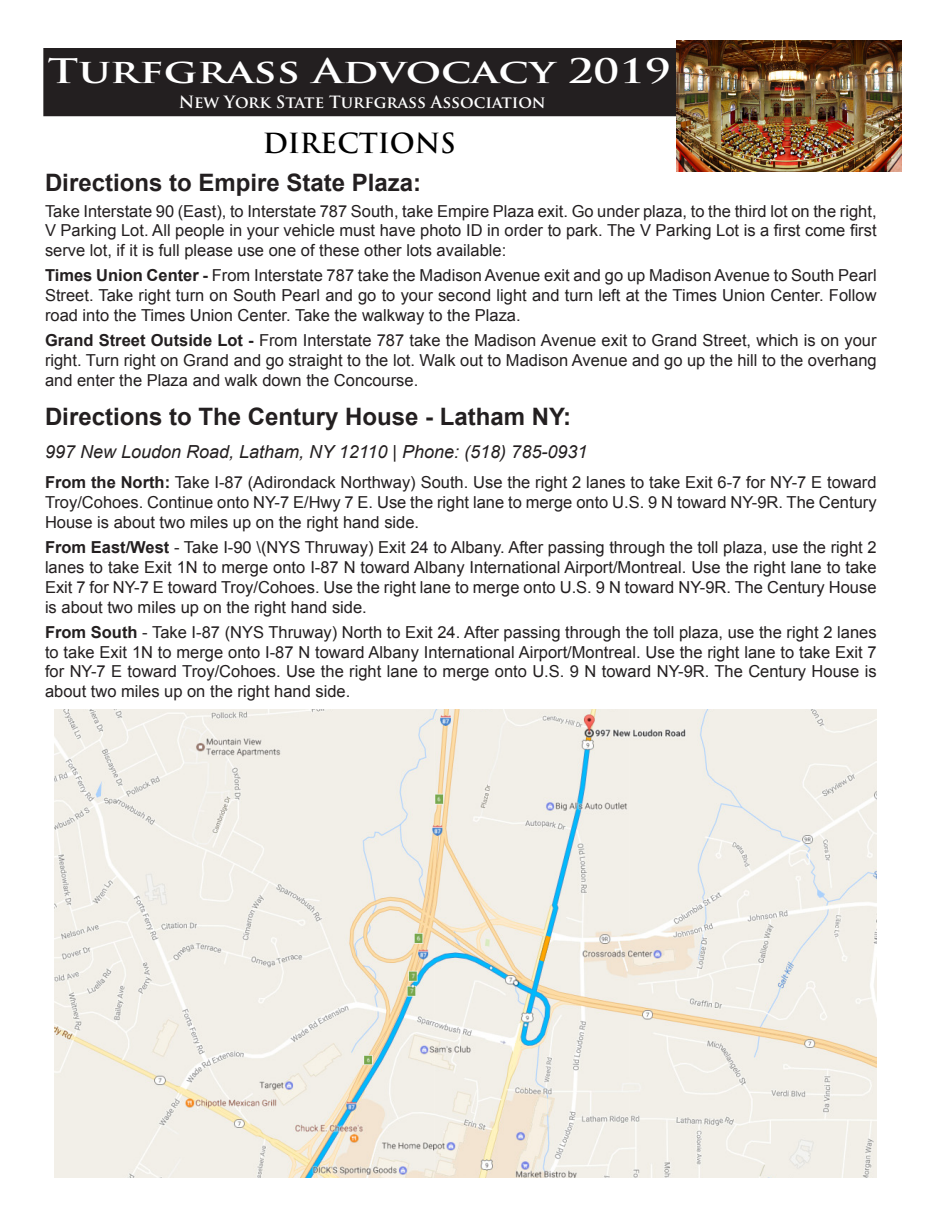
<style>
.page{position:relative;width:945px;height:1215px;background:#fff}
.page>*{position:absolute;margin:0;border:0;box-sizing:border-box;transform-origin:0 0}
.t1{font:700 33px "Trajan Pro";color:#fff;scale:1.3 1}
.t2{font:700 27px "Trajan Pro";color:#000}
.t3{font:700 24px "Arial";color:#231f20}
.t4{font:italic 18px "Arial";color:#231f20}
.t5{font:16.5px/19.8px "Arial";color:#231f20;text-align:justify}
.t6{font:700 16.5px "Trajan Pro";color:#fff}
.s1{font-weight:700}
</style>
<div class="page">
<div style="left:44px;top:49px;width:635px;height:67px;background:#231f20"></div>
<div style="left:43px;top:48px;width:637px;height:68px;border:2px solid #231f20"></div>
<img style="left:677px;top:40px;width:224px;height:132px">
<img style="left:54px;top:709px;width:823px;height:469px">
<p class="t1" style="left:48px;top:51px;width:481px">Turfgrass Advocacy 2019</p>
<p class="t6" style="left:179px;top:92px;width:368px">New York State Turfgrass Association</p>
<p class="t2" style="left:263px;top:126px;width:195px">DIRECTIONS</p>
<p class="t3" style="left:45px;top:166px;width:378px">Directions to Empire State Plaza:</p>
<p class="t5" style="left:45px;top:201px;width:833px">Take Interstate 90 (East), to Interstate 787 South, take Empire Plaza exit. Go under plaza, to the third lot on the right, V Parking Lot. All people in your vehicle must have photo ID in order to park. The V Parking Lot is a first come first serve lot, if it is full please use one of these other lots available:</p>
<p class="t5" style="left:45px;top:266px;width:833px"><span class="s1">Times Union Center -</span> From Interstate 787 take the Madison Avenue exit and go up Madison Avenue to South Pearl Street. Take right turn on South Pearl and go to your second light and turn left at the Times Union Center. Follow road into the Times Union Center. Take the walkway to the Plaza.</p>
<p class="t5" style="left:45px;top:330px;width:833px"><span class="s1">Grand Street Outside Lot -</span> From Interstate 787 take the Madison Avenue exit to Grand Street, which is on your right. Turn right on Grand and go straight to the lot. Walk out to Madison Avenue and go up the hill to the overhang and enter the Plaza and walk down the Concourse.</p>
<p class="t3" style="left:45px;top:400px;width:528px">Directions to The Century House - Latham NY:</p>
<p class="t4" style="left:45px;top:440px;width:544px">997 New Loudon Road, Latham, NY 12110 | Phone: (518) 785-0931</p>
<p class="t5" style="left:45px;top:473px;width:833px"><span class="s1">From the North:</span> Take I-87 (Adirondack Northway) South. Use the right 2 lanes to take Exit 6-7 for NY-7 E toward Troy/Cohoes. Continue onto NY-7 E/Hwy 7 E. Use the right lane to merge onto U.S. 9 N toward NY-9R. The Century House is about two miles up on the right hand side.</p>
<p class="t5" style="left:45px;top:537px;width:833px"><span class="s1">From East/West</span> - Take I-90 \(NYS Thruway) Exit 24 to Albany. After passing through the toll plaza, use the right 2 lanes to take Exit 1N to merge onto I-87 N toward Albany International Airport/Montreal. Use the right lane to take Exit 7 for NY-7 E toward Troy/Cohoes. Use the right lane to merge onto U.S. 9 N toward NY-9R. The Century House is about two miles up on the right hand side.</p>
<p class="t5" style="left:45px;top:622px;width:833px"><span class="s1">From South</span> - Take I-87 (NYS Thruway) North to Exit 24. After passing through the toll plaza, use the right 2 lanes to take Exit 1N to merge onto I-87 N toward Albany International Airport/Montreal. Use the right lane to take Exit 7 for NY-7 E toward Troy/Cohoes. Use the right lane to merge onto U.S. 9 N toward NY-9R. The Century House is about two miles up on the right hand side.</p>
</div>
